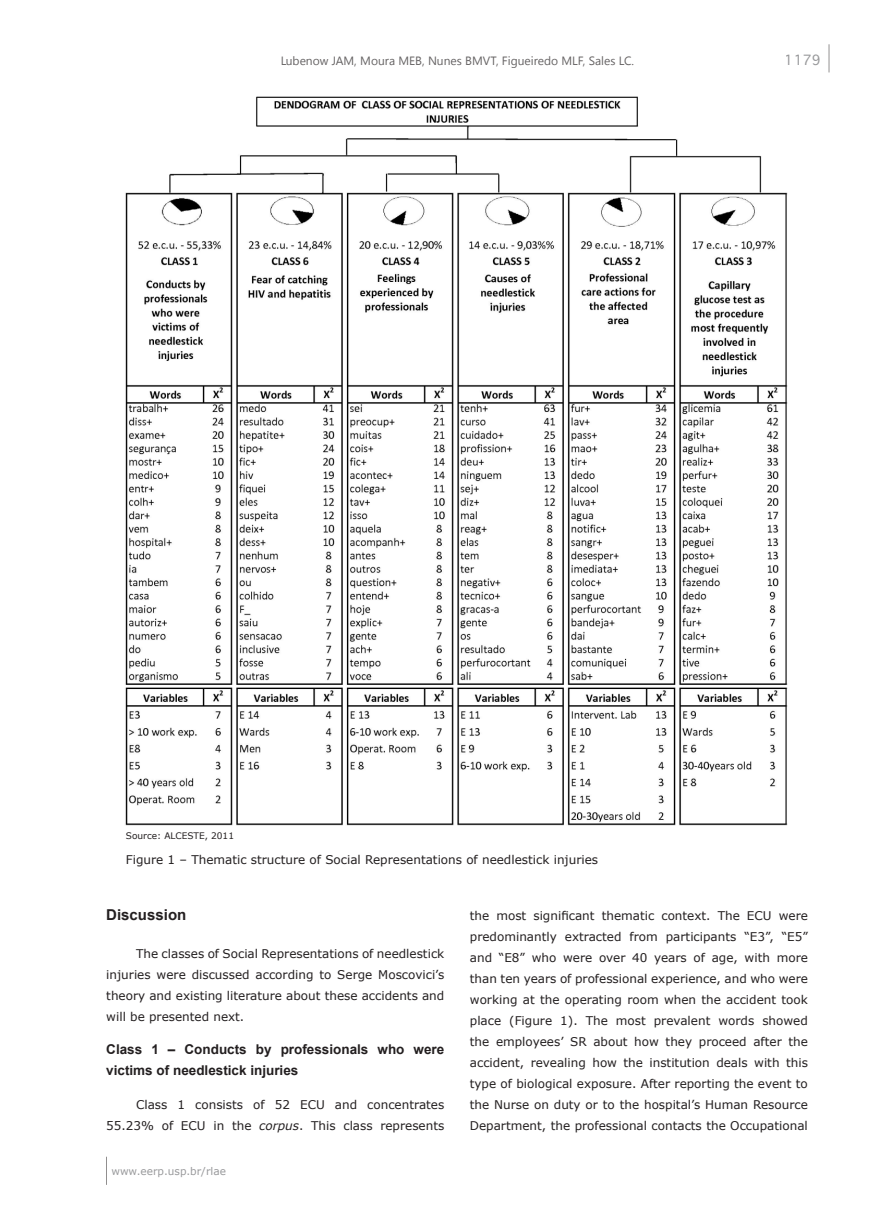
<style>
.page{position:relative;width:893px;height:1212px;background:#fff}
.page>*{position:absolute;margin:0;border:0;box-sizing:border-box;transform-origin:0 0}
._13__Seção{font:700 15px "Arial";color:#231f20}
._14__Subseção{font:700 13.5px/21px "Arial";color:#231f20}
.t1{font:13.5px "Geneva";color:#6c6d70}
._16__Texto{font:12px/21px "Verdana";color:#231f20;text-align:justify}
._17__Título_tabela_e{font:12px "Verdana";color:#231f20}
.t2{font:12px "Segoe UI";color:#231f20}
.t3{font:10.5px "Verdana";color:#6c6d70}
._19__Rodapés{font:9px "Verdana";color:#231f20}
.s1{font-style:italic}
</style>
<div class="page">
<svg style="left:829px;top:44px;width:1px;height:28px"></svg>
<svg style="left:106px;top:1157px;width:1px;height:28px"></svg>
<img style="left:125px;top:96px;width:663px;height:730px">
<p class="t2" style="left:280px;top:52px;width:355px">Lubenow JAM, Moura MEB, Nunes BMVT, Figueiredo MLF, Sales LC.</p>
<p class="t1" style="left:785px;top:51px;width:38px">1179</p>
<p class="_19__Rodapés" style="left:126px;top:830px;width:110px">Source: ALCESTE, 2011</p>
<p class="_17__Título_tabela_e" style="left:126px;top:852px;width:474px">Figure 1 – Thematic structure of Social Representations of needlestick injuries</p>
<p class="_13__Seção" style="left:106px;top:904px;width:82px">Discussion</p>
<p class="_16__Texto" style="left:106px;top:942px;width:340px;text-indent:30px">The classes of Social Representations of needlestick injuries were discussed according to Serge Moscovici’s theory and existing literature about these accidents and will be presented next.</p>
<p class="_14__Subseção" style="left:106px;top:1039px;width:340px">Class 1 – Conducts by professionals who were victims of needlestick injuries</p>
<p class="_16__Texto" style="left:106px;top:1094px;width:340px;text-align:right">Class 1 consists of 52 ECU and concentrates<br>55.23% of ECU in the <span class="s1">corpus</span>. This class represents</p>
<p class="t3" style="left:111px;top:1164px;width:116px">www.eerp.usp.br/rlae</p>
<p class="_16__Texto" style="left:470px;top:905px;width:340px">the most significant thematic context. The ECU were predominantly extracted from participants “E3”, “E5” and “E8” who were over 40 years of age, with more than ten years of professional experience, and who were working at the operating room when the accident took place (Figure 1). The most prevalent words showed the employees’ SR about how they proceed after the accident, revealing how the institution deals with this type of biological exposure. After reporting the event to the Nurse on duty or to the hospital’s Human Resource Department, the professional contacts the Occupational</p>
</div>
